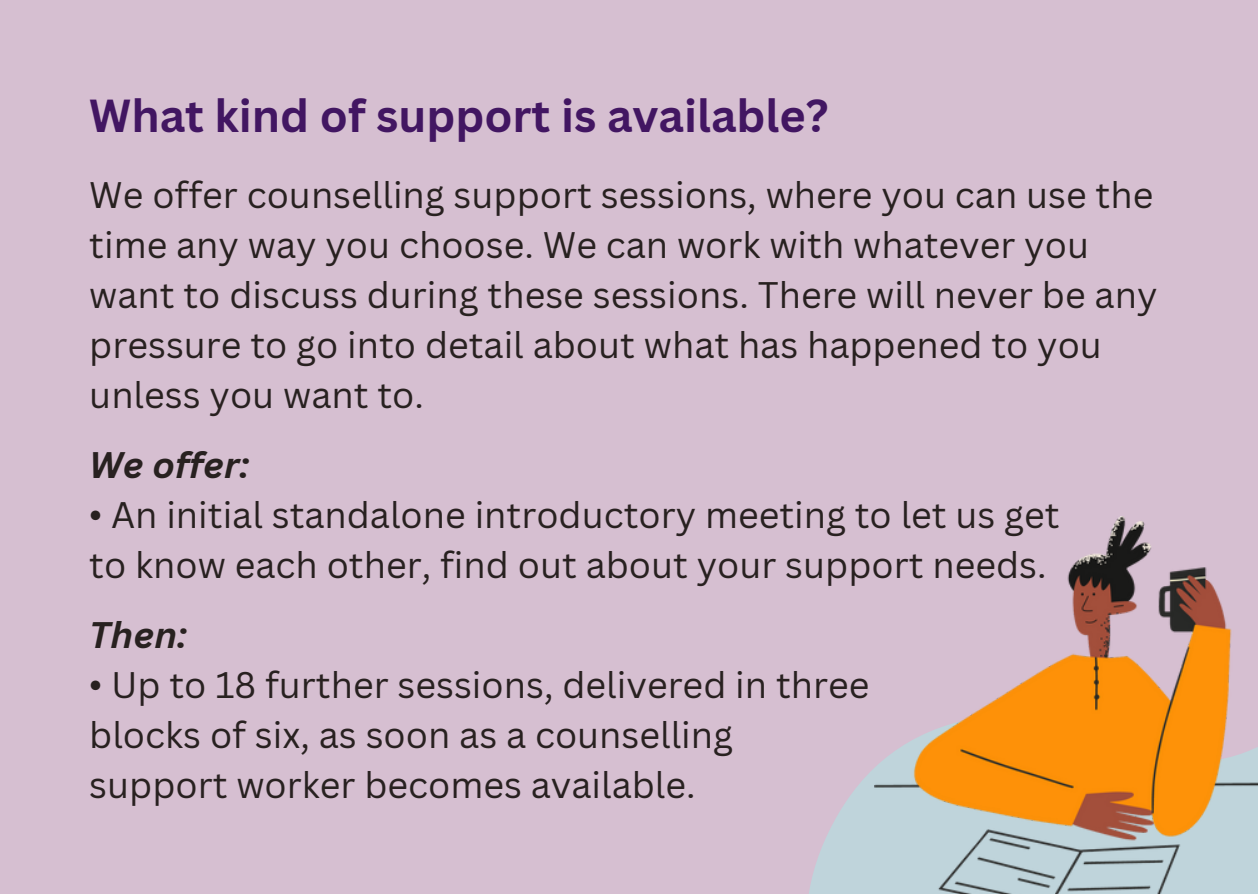
<style>
.page{position:relative;width:1258px;height:894px;background:#fff}
.page>*{position:absolute;margin:0;border:0;box-sizing:border-box;transform-origin:0 0}
.t1{font:700 45px "Canva Sans";color:#421662}
.t2{font:36px/50.1px "Canva Sans";color:#282120}
.t3{font:italic 700 36px "Canva Sans";color:#282120}
</style>
<div class="page">
<div style="left:0;top:0;width:1258px;height:893px;background:#d6bfd1"></div>
<svg style="left:809px;top:769px;width:65px;height:124px;fill:#bfd4db"></svg>
<img style="left:874px;top:516px;width:384px;height:377px">
<p class="t1" style="left:89px;top:84px;width:741px">What kind of support is available?</p>
<h1 class="t2" style="left:89px;top:169px;width:1069px">We offer counselling support sessions, where you can use the time any way you choose. We can work with whatever you want to discuss during these sessions. There will never be any pressure to go into detail about what has happened to you unless you want to.</h1>
<p class="t3" style="left:89px;top:439px;width:161px">We offer:</p>
<p class="t2" style="left:89px;top:489px;width:972px">• An initial standalone introductory meeting to let us get</p>
<p class="t2" style="left:89px;top:539px;width:959px">to know each other, find out about your support needs.</p>
<p class="t3" style="left:89px;top:609px;width:99px">Then:</p>
<p class="t2" style="left:89px;top:659px;width:782px">• Up to 18 further sessions, delivered in three</p>
<p class="t2" style="left:89px;top:709px;width:645px">blocks of six, as soon as a counselling</p>
<p class="t2" style="left:89px;top:759px;width:608px">support worker becomes available.</p>
</div>
